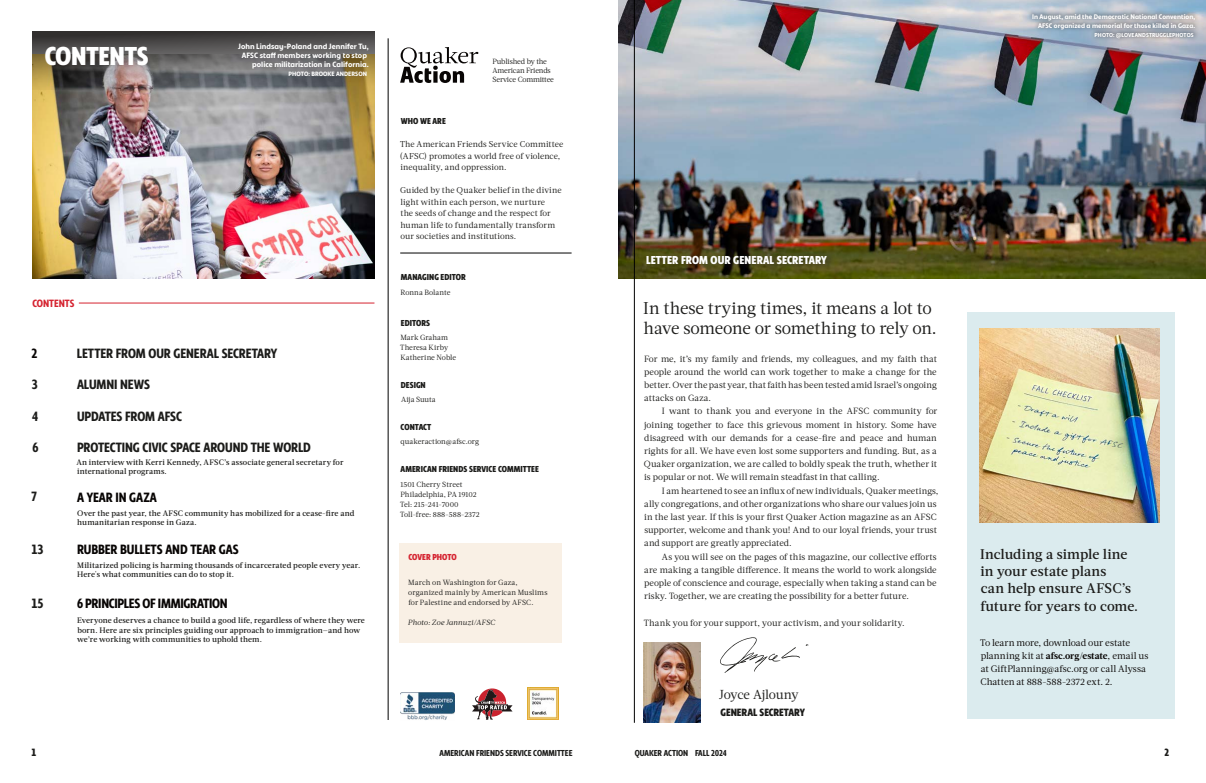
<style>
.page{position:relative;width:1206px;height:783px;background:#fff}
.page>*{position:absolute;margin:0;border:0;box-sizing:border-box;transform-origin:0 0}
.Body_Text{font:900 27px "Bonnie Condensed";letter-spacing:-.01em;color:#fff}
.Body_Text-2{font:17px/20.4px "Acta";letter-spacing:-.01em;color:#1c1c1a}
.NEW_contents{font:700 14px "Bonnie Condensed";letter-spacing:-.005em;color:#1c1c1a}
.Body_Text-3{font:500 14px/18px "Acta";letter-spacing:.005em;color:#1c1c1a}
.NEW_contents-2{font:700 14px "Bonnie Condensed";letter-spacing:-.01em;color:#080504}
.Body_Text-4{font:13px "Acta";letter-spacing:-.02em;color:#1c1c1a}
.Body_Text-5{font:900 12px "Bonnie Condensed";letter-spacing:.005em;color:#fff}
.Body_Text-6{font:900 11px "Bonnie Condensed";color:#1c1c1a}
.Body_Text-7{font:700 11px "Bonnie Condensed";letter-spacing:-.005em;color:#d52330}
.Body_Text-8{font:9.5px/13px "Acta";letter-spacing:-.005em;color:#080504}
.Body_Text-9{font:9px/13.2px "Acta";letter-spacing:.005em;color:#1c1c1a;text-align:justify}
.Body_Text-10{font:900 9px "Bonnie Condensed";letter-spacing:.005em;color:#1c1c1a}
.t1{font:700 9px "Bonnie Condensed";color:#1c1c1a}
.Body_Text-11{font:900 9px "Bonnie Condensed";color:#d52330}
.Body_Text-12{font:8.5px/11.5px "Acta";letter-spacing:.01em;color:#1c1c1a}
.NEW_contents-3{font:500 8px/9.6px "Acta";letter-spacing:.01em;color:#1c1c1a}
.Body_Text-13{font:700 semi-condensed 8px/9px "Bonnie";letter-spacing:.005em;color:#fff;text-align:right}
.Body_Text-14{font:7.5px/10px "Acta";color:#1c1c1a}
.Body_Text-15{font:7.5px "Acta";letter-spacing:-.02em;color:#1c1c1a}
.Body_Text-16{font:italic 7.5px "Acta";letter-spacing:.005em;color:#1c1c1a}
.Body_Text-17{font:700 semi-condensed 7px/9px "Bonnie";letter-spacing:.01em;color:#fff;text-align:right}
.Body_Text-18{font:700 semi-condensed 6.5px "Bonnie";letter-spacing:.005em;color:#fff}
.Body_Text-19{font:700 semi-condensed 6px "Bonnie";letter-spacing:.01em;color:#fff}
.s1{font-weight:700}
</style>
<div class="page">
<img style="left:32px;top:90px;width:342px;height:189px">
<svg style="left:32px;top:32px;width:343px;height:58px;background:#625e58"></svg>
<div style="left:400px;top:543px;width:162px;height:100px;background:#f9f0e5"></div>
<img style="left:400px;top:692px;width:55px;height:28px">
<hr style="left:388px;top:38px;width:1px;height:682px;background:#000">
<svg style="left:400px;top:47px;width:78px;height:36px"></svg>
<hr style="left:400px;top:253px;width:172px;height:1px;background:#000">
<hr style="left:79px;top:303px;width:295px;height:1px;background:#d52330">
<svg style="left:472px;top:688px;width:41px;height:32px"></svg>
<svg style="left:720px;top:637px;width:80px;height:36px"></svg>
<img style="left:644px;top:643px;width:57px;height:80px">
<div style="left:967px;top:312px;width:207px;height:406px;background:#dbebee"></div>
<img style="left:980px;top:329px;width:179px;height:193px">
<img style="left:619px;top:0;width:587px;height:279px">
<div style="left:1028px;top:9px;width:172px;height:34px;background:#1c1c1a;opacity:.42"></div>
<div style="left:646px;top:252px;width:190px;height:18px;background:#1c1c1a;opacity:.34"></div>
<img style="left:527px;top:688px;width:32px;height:32px">
<hr style="left:634px;top:0;width:1px;height:723px;background:#000">
<p class="Body_Text" style="left:45px;top:38px;width:105px">CONTENTS</p>
<p class="Body_Text-7" style="left:32px;top:296px;width:43px">CONTENTS</p>
<p class="Body_Text-13" style="left:238px;top:42px;width:132px">John Lindsay-Poland and Jennifer Tu,<br>AFSC staff members working to stop police militarization in California.</p>
<p class="Body_Text-18" style="left:289px;top:69px;width:80px">PHOTO: BROOKE ANDERSON</p>
<p class="NEW_contents-2" style="left:32px;top:344px;width:8px">2</p>
<p class="NEW_contents" style="left:77px;top:344px;width:202px">LETTER FROM OUR GENERAL SECRETARY</p>
<p class="NEW_contents" style="left:32px;top:375px;width:8px">3</p>
<p class="NEW_contents" style="left:77px;top:375px;width:74px">ALUMNI NEWS</p>
<p class="NEW_contents" style="left:32px;top:407px;width:8px">4</p>
<p class="NEW_contents" style="left:77px;top:407px;width:106px">UPDATES FROM AFSC</p>
<p class="NEW_contents" style="left:33px;top:438px;width:8px">6</p>
<p class="NEW_contents" style="left:77px;top:438px;width:235px">PROTECTING CIVIC SPACE AROUND THE WORLD</p>
<p class="NEW_contents-3" style="left:77px;top:458px;width:268px;line-height:9px">An interview with Kerri Kennedy, AFSC’s associate general secretary for international programs.</p>
<p class="NEW_contents" style="left:31px;top:487px;width:8px">7</p>
<p class="NEW_contents-2" style="left:77px;top:488px;width:81px">A YEAR IN GAZA</p>
<p class="NEW_contents-3" style="left:77px;top:509px;width:279px;line-height:9px">Over the past year, the AFSC community has mobilized for a cease-fire and humanitarian response in Gaza.</p>
<p class="NEW_contents" style="left:32px;top:540px;width:13px">13</p>
<p class="NEW_contents-2" style="left:77px;top:540px;width:163px">RUBBER BULLETS AND TEAR GAS</p>
<p class="NEW_contents-3" style="left:77px;top:560px;width:285px">Militarized policing is harming thousands of incarcerated people every year.<br>Here's what communities can do to stop it.</p>
<p class="NEW_contents" style="left:32px;top:594px;width:13px">15</p>
<p class="NEW_contents-2" style="left:77px;top:594px;width:152px">6 PRINCIPLES OF IMMIGRATION</p>
<p class="NEW_contents-3" style="left:77px;top:615px;width:289px">Everyone deserves a chance to build a good life, regardless of where they were born. Here are six principles guiding our approach to immigration—and how we’re working with communities to uphold them.</p>
<p class="Body_Text-15" style="left:493px;top:57px;width:56px">Published by the</p>
<p class="Body_Text-15" style="left:493px;top:66px;width:60px">American Friends</p>
<p class="Body_Text-15" style="left:493px;top:75px;width:63px">Service Committee</p>
<p class="Body_Text-10" style="left:401px;top:115px;width:47px">WHO WE ARE</p>
<p class="Body_Text-12" style="left:400px;top:139px;width:165px">The American Friends Service Committee (AFSC) promotes a world free of violence, inequality, and oppression.</p>
<p class="Body_Text-12" style="left:400px;top:185px;width:163px">Guided by the Quaker belief in the divine light within each person, we nurture</p>
<p class="Body_Text-12" style="left:400px;top:208px;width:156px">the seeds of change and the respect for human life to fundamentally transform</p>
<p class="Body_Text-12" style="left:400px;top:231px;width:117px">our societies and institutions.</p>
<p class="Body_Text-10" style="left:401px;top:271px;width:67px">MANAGING EDITOR</p>
<p class="Body_Text-14" style="left:400px;top:287px;width:51px">Ronna Bolante</p>
<p class="Body_Text-10" style="left:401px;top:316px;width:31px">EDITORS</p>
<p class="Body_Text-14" style="left:400px;top:333px;width:49px">Mark Graham</p>
<p class="Body_Text-14" style="left:400px;top:343px;width:49px">Theresa Kirby</p>
<p class="Body_Text-14" style="left:400px;top:353px;width:57px">Katherine Noble</p>
<p class="Body_Text-10" style="left:401px;top:379px;width:26px">DESIGN</p>
<p class="Body_Text-14" style="left:401px;top:395px;width:36px">Aija Suuta</p>
<p class="Body_Text-10" style="left:401px;top:421px;width:32px">CONTACT</p>
<p class="Body_Text-14" style="left:400px;top:437px;width:80px">quakeraction@afsc.org</p>
<p class="Body_Text-10" style="left:401px;top:463px;width:140px">AMERICAN FRIENDS SERVICE COMMITTEE</p>
<p class="Body_Text-14" style="left:400px;top:479px;width:64px">1501 Cherry Street</p>
<p class="Body_Text-14" style="left:400px;top:489px;width:78px">Philadelphia, PA 19102</p>
<p class="Body_Text-14" style="left:400px;top:499px;width:60px">Tel: 215-241-7000</p>
<p class="Body_Text-14" style="left:400px;top:509px;width:81px">Toll-free: 888-588-2372</p>
<p class="Body_Text-11" style="left:408px;top:550px;width:50px">COVER PHOTO</p>
<p class="Body_Text-14" style="left:408px;top:577px;width:141px">March on Washington for Gaza, organized mainly by American Muslims for Palestine and endorsed by AFSC.</p>
<p class="Body_Text-16" style="left:408px;top:618px;width:89px">Photo: Zoe Jannuzi/AFSC</p>
<p class="Body_Text-17" style="left:1032px;top:12px;width:165px">In August, amid the Democratic National Convention,<br>AFSC organized a memorial for those killed in Gaza.</p>
<p class="Body_Text-19" style="left:1095px;top:31px;width:101px">PHOTO: @LOVEANDSTRUGGLEPHOTOS</p>
<p class="Body_Text-5" style="left:646px;top:252px;width:182px">LETTER FROM OUR GENERAL SECRETARY</p>
<p class="Body_Text-2" style="left:643px;top:298px;width:295px">In these trying times, it means a lot to have someone or something to rely on.</p>
<p class="Body_Text-9" style="left:644px;top:352px;width:295px">For me, it’s my family and friends, my colleagues, and my faith that people around the world can work together to make a change for the better. Over the past year, that faith has been tested amid Israel’s ongoing attacks on Gaza.</p>
<p class="Body_Text-9" style="left:644px;top:405px;width:295px;text-indent:18px">I want to thank you and everyone in the AFSC community for joining together to face this grievous moment in history. Some have disagreed with our demands for a cease-fire and peace and human rights for all. We have even lost some supporters and funding. But, as a Quaker organization, we are called to boldly speak the truth, whether it is popular or not. We will remain steadfast in that calling.</p>
<p class="Body_Text-9" style="left:644px;top:484px;width:296px;text-align:left;text-indent:18px">I am heartened to see an influx of new individuals, Quaker meetings, ally congregations, and other organizations who share our values join us in the last year. If this is your first Quaker Action magazine as an AFSC supporter, welcome and thank you! And to our loyal friends, your trust and support are greatly appreciated.</p>
<p class="Body_Text-9" style="left:644px;top:550px;width:294px;text-indent:18px">As you will see on the pages of this magazine, our collective efforts are making a tangible difference. It means the world to work alongside people of conscience and courage, especially when taking a stand can be risky. Together, we are creating the possibility for a better future.</p>
<p class="Body_Text-9" style="left:644px;top:616px;width:262px">Thank you for your support, your activism, and your solidarity.</p>
<p class="Body_Text-4" style="left:719px;top:687px;width:81px">Joyce Ajlouny</p>
<p class="Body_Text-6" style="left:720px;top:705px;width:86px">GENERAL SECRETARY</p>
<p class="Body_Text-3" style="left:980px;top:545px;width:149px">Including a simple line</p>
<p class="Body_Text-3" style="left:980px;top:562px;width:128px">in your estate plans</p>
<p class="Body_Text-3" style="left:980px;top:579px;width:159px">can help ensure AFSC’s future for years to come.</p>
<p class="Body_Text-8" style="left:980px;top:636px;width:170px">To learn more, download our estate planning kit at <span class="s1">afsc.org/estate</span>, email us at GiftPlanning@afsc.org or call Alyssa Chatten at 888-588-2372 ext. 2.</p>
<p class="Body_Text-6" style="left:32px;top:744px;width:6px">1</p>
<p class="t1" style="left:440px;top:746px;width:134px">AMERICAN FRIENDS SERVICE COMMITTEE</p>
<p class="t1" style="left:635px;top:746px;width:94px">QUAKER ACTION FALL 2024</p>
<p class="Body_Text-6" style="left:1165px;top:744px;width:6px">2</p>
</div>
